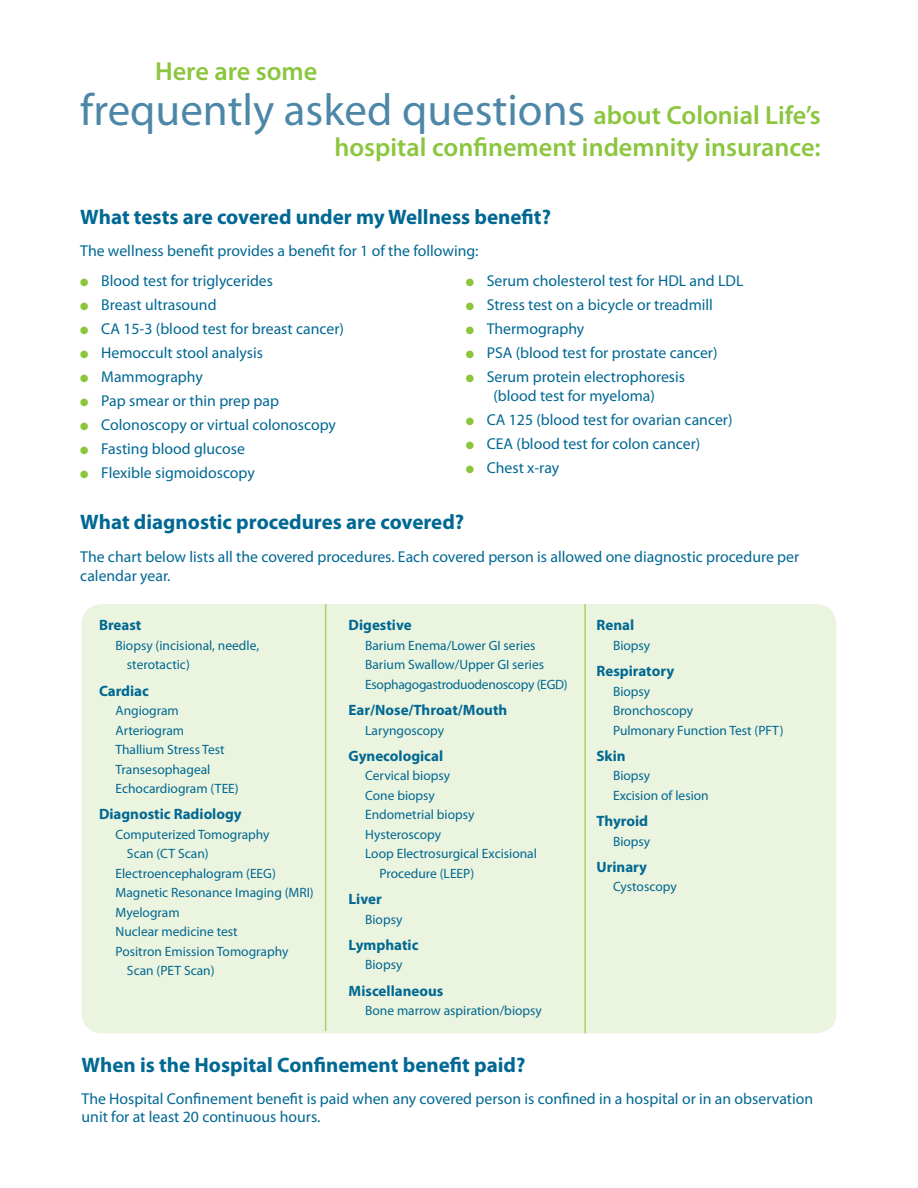
<style>
.page{position:relative;width:918px;height:1188px;background:#fff}
.page>*{position:absolute;margin:0;border:0;box-sizing:border-box;transform-origin:0 0}
.t1{font:45px "Myriad Pro";color:#4d87a7}
.t2{font:600 26.25px "Myriad Pro";color:#8bc63e}
.t3{font:700 21px "Myriad Pro";color:#006893}
.t4{font:15.75px/18.9px "Myriad Pro";color:#006893}
.t5{font:700 15px "Myriad Pro";color:#006893}
.t6{font:13.5px/19.5px "Myriad Pro";color:#006893}
.s1{font-weight:600;font-size:26.25px;color:#8bc63e}
.s2{color:#8bc63e}
</style>
<div class="page">
<div style="left:82px;top:604px;width:754px;height:429px;background:#ebf4de;border-radius:20px"></div>
<hr style="left:584px;top:604px;width:2px;height:429px;background:#a8d26c">
<hr style="left:325px;top:604px;width:1px;height:427px;background:#a8d26c">
<h2 class="t2" style="left:155px;top:55px;width:164px">Here are some</h2>
<h1 class="t1" style="left:80px;top:82px;width:742px">frequently asked questions <span class="s1">about Colonial Life’s</span></h1>
<h2 class="t2" style="left:334px;top:130px;width:488px">hospital confinement indemnity insurance:</h2>
<h3 class="t3" style="left:80px;top:203px;width:472px">What tests are covered under my Wellness benefit?</h3>
<p class="t4" style="left:80px;top:241px;width:400px">The wellness benefit provides a benefit for 1 of the following:</p>
<p class="t4" style="left:80px;top:271px;width:194px"><span class="s2">●</span> Blood test for triglycerides</p>
<p class="t4" style="left:80px;top:295px;width:138px"><span class="s2">●</span> Breast ultrasound</p>
<p class="t4" style="left:80px;top:319px;width:265px"><span class="s2">●</span> CA 15-3 (blood test for breast cancer)</p>
<p class="t4" style="left:80px;top:343px;width:184px"><span class="s2">●</span> Hemoccult stool analysis</p>
<p class="t4" style="left:80px;top:367px;width:124px"><span class="s2">●</span> Mammography</p>
<p class="t4" style="left:80px;top:391px;width:200px"><span class="s2">●</span> Pap smear or thin prep pap</p>
<p class="t4" style="left:80px;top:415px;width:257px"><span class="s2">●</span> Colonoscopy or virtual colonoscopy</p>
<p class="t4" style="left:80px;top:439px;width:166px"><span class="s2">●</span> Fasting blood glucose</p>
<p class="t4" style="left:80px;top:463px;width:176px"><span class="s2">●</span> Flexible sigmoidoscopy</p>
<h3 class="t3" style="left:80px;top:509px;width:385px">What diagnostic procedures are covered?</h3>
<p class="t4" style="left:80px;top:547px;width:721px">The chart below lists all the covered procedures. Each covered person is allowed one diagnostic procedure per calendar year.</p>
<p class="t4" style="left:466px;top:271px;width:279px"><span class="s2">●</span> Serum cholesterol test for HDL and LDL</p>
<p class="t4" style="left:466px;top:295px;width:249px"><span class="s2">●</span> Stress test on a bicycle or treadmill</p>
<p class="t4" style="left:466px;top:319px;width:120px"><span class="s2">●</span> Thermography</p>
<p class="t4" style="left:466px;top:343px;width:253px"><span class="s2">●</span> PSA (blood test for prostate cancer)</p>
<p class="t4" style="left:466px;top:366px;width:221px;line-height:19.5px;text-align:center"><span class="s2">●</span> Serum protein electrophoresis (blood test for myeloma)</p>
<p class="t4" style="left:466px;top:410px;width:268px"><span class="s2">●</span> CA 125 (blood test for ovarian cancer)</p>
<p class="t4" style="left:466px;top:434px;width:236px"><span class="s2">●</span> CEA (blood test for colon cancer)</p>
<p class="t4" style="left:466px;top:458px;width:95px"><span class="s2">●</span> Chest x-ray</p>
<p class="t5" style="left:99px;top:616px;width:44px">Breast</p>
<p class="t6" style="left:127px;top:635px;width:134px;text-indent:-11px">Biopsy (incisional, needle, sterotactic)</p>
<p class="t5" style="left:99px;top:681px;width:52px">Cardiac</p>
<p class="t6" style="left:116px;top:701px;width:125px">Angiogram<br>Arteriogram<br>Thallium Stress Test<br>Transesophageal<br>Echocardiogram (TEE)</p>
<p class="t5" style="left:99px;top:805px;width:144px">Diagnostic Radiology</p>
<p class="t6" style="left:116px;top:824px;width:156px">Computerized Tomography</p>
<p class="t6" style="left:127px;top:844px;width:83px">Scan (CT Scan)</p>
<p class="t6" style="left:116px;top:863px;width:162px">Electroencephalogram (EEG)</p>
<p class="t6" style="left:116px;top:883px;width:200px">Magnetic Resonance Imaging (MRI)</p>
<p class="t6" style="left:116px;top:902px;width:66px">Myelogram</p>
<p class="t6" style="left:116px;top:922px;width:124px">Nuclear medicine test</p>
<p class="t6" style="left:116px;top:941px;width:174px">Positron Emission Tomography</p>
<p class="t6" style="left:127px;top:961px;width:89px">Scan (PET Scan)</p>
<p class="t5" style="left:349px;top:616px;width:65px">Digestive</p>
<p class="t6" style="left:365px;top:635px;width:204px">Barium Enema/Lower GI series<br>Barium Swallow/Upper GI series<br>Esophagogastroduodenoscopy (EGD)</p>
<p class="t5" style="left:349px;top:700px;width:160px">Ear/Nose/Throat/Mouth</p>
<p class="t6" style="left:365px;top:720px;width:81px">Laryngoscopy</p>
<p class="t5" style="left:349px;top:746px;width:96px">Gynecological</p>
<p class="t6" style="left:365px;top:766px;width:87px">Cervical biopsy</p>
<p class="t6" style="left:365px;top:785px;width:71px">Cone biopsy</p>
<p class="t6" style="left:365px;top:805px;width:111px">Endometrial biopsy</p>
<p class="t6" style="left:365px;top:824px;width:78px">Hysteroscopy</p>
<p class="t6" style="left:365px;top:844px;width:173px">Loop Electrosurgical Excisional</p>
<p class="t6" style="left:379px;top:863px;width:96px">Procedure (LEEP)</p>
<p class="t5" style="left:349px;top:889px;width:35px">Liver</p>
<p class="t6" style="left:365px;top:909px;width:39px">Biopsy</p>
<p class="t5" style="left:349px;top:935px;width:71px">Lymphatic</p>
<p class="t6" style="left:365px;top:955px;width:39px">Biopsy</p>
<p class="t5" style="left:349px;top:981px;width:96px">Miscellaneous</p>
<p class="t6" style="left:365px;top:1001px;width:178px">Bone marrow aspiration/biopsy</p>
<p class="t5" style="left:597px;top:616px;width:39px">Renal</p>
<p class="t6" style="left:613px;top:635px;width:39px">Biopsy</p>
<p class="t5" style="left:597px;top:661px;width:79px">Respiratory</p>
<p class="t6" style="left:613px;top:681px;width:172px">Biopsy<br>Bronchoscopy<br>Pulmonary Function Test (PFT)</p>
<p class="t5" style="left:597px;top:746px;width:31px">Skin</p>
<p class="t6" style="left:613px;top:766px;width:97px">Biopsy<br>Excision of lesion</p>
<p class="t5" style="left:597px;top:811px;width:53px">Thyroid</p>
<p class="t6" style="left:613px;top:831px;width:39px">Biopsy</p>
<p class="t5" style="left:597px;top:857px;width:52px">Urinary</p>
<p class="t6" style="left:613px;top:877px;width:65px">Cystoscopy</p>
<h3 class="t3" style="left:82px;top:1051px;width:445px">When is the Hospital Confinement benefit paid?</h3>
<p class="t4" style="left:82px;top:1089px;width:733px;line-height:18px">The Hospital Confinement benefit is paid when any covered person is confined in a hospital or in an observation unit for at least 20 continuous hours.</p>
</div>
